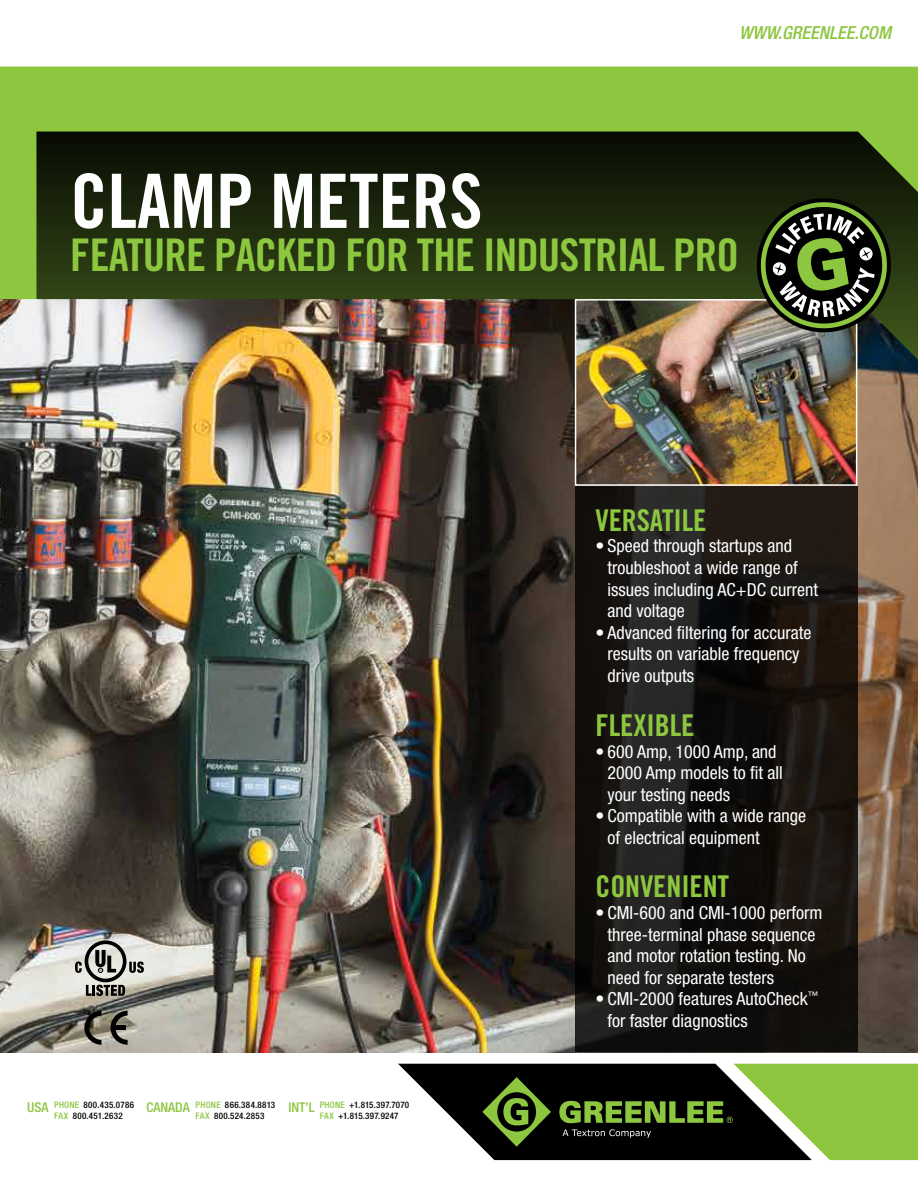
<style>
.page{position:relative;width:918px;height:1188px;background:#fff}
.page>*{position:absolute;margin:0;border:0;box-sizing:border-box;transform-origin:0 0}
.Flyer_Header{font:75px "Trade Gothic LT Std Bd Cn 20";color:#fff}
.Flyer_Subhead{font:45px "Trade Gothic LT Std Bd Cn 20";letter-spacing:-.02em;color:#8dc63f}
.Body_-_Larger_Header{font:30px "Trade Gothic LT Std Bd Cn 20";letter-spacing:-.005em;color:#8dc63f}
.bullet_point{font:condensed 18px/21.6px "Helvetica Neue LT Std";color:#fff}
.t1{font:italic 500 condensed 18px "Helvetica Neue LT Std";color:#8dc63f}
.t2{font:500 condensed 13.5px "Helvetica Neue LT Std";color:#8dc63f}
.t3{font:500 condensed 9px "Helvetica Neue LT Std";letter-spacing:.03em;color:#000}
.s1{color:#8dc63f}
</style>
<div class="page">
<img style="left:0;top:359px;width:918px;height:694px">
<svg style="left:575px;top:486px;width:282px;height:566px;background:#181513"></svg>
<div style="left:0;top:67px;width:918px;height:292px;background:#8dc63f"></div>
<svg style="left:36px;top:132px;width:882px;height:242px;background:#373c23"></svg>
<svg style="left:398px;top:1064px;width:520px;height:96px;background:#516437"></svg>
<svg style="left:84px;top:1011px;width:18px;height:34px"></svg>
<svg style="left:111px;top:1011px;width:17px;height:34px"></svg>
<div style="left:113px;top:1025px;width:13px;height:5px;background:#000"></div>
<img style="left:578px;top:302px;width:276px;height:181px">
<div style="left:575px;top:299px;width:282px;height:187px;border:2px solid #fff"></div>
<svg style="left:75px;top:940px;width:69px;height:56px;background:#a0a09a"></svg>
<svg style="left:752px;top:193px;width:144px;height:145px;background:#414d30"></svg>
<p class="t1" style="left:739px;top:22px;width:153px">WWW.GREENLEE.COM</p>
<p class="Flyer_Header" style="left:70px;top:156px;width:414px">CLAMP METERS</p>
<p class="Flyer_Subhead" style="left:70px;top:228px;width:670px">FEATURE PACKED FOR THE INDUSTRIAL PRO</p>
<p class="t2" style="left:27px;top:1099px;width:23px">USA</p>
<p class="t2" style="left:146px;top:1099px;width:45px">CANADA</p>
<p class="t2" style="left:289px;top:1099px;width:28px">INT’L</p>
<p class="t3" style="left:54px;top:1110px;width:70px"><span class="s1">FAX</span> 800.451.2632</p>
<p class="t3" style="left:196px;top:1110px;width:70px"><span class="s1">FAX</span> 800.524.2853</p>
<p class="t3" style="left:320px;top:1110px;width:80px"><span class="s1">FAX</span> +1.815.397.9247</p>
<p class="t3" style="left:54px;top:1100px;width:81px"><span class="s1">PHONE</span> 800.435.0786</p>
<p class="t3" style="left:196px;top:1100px;width:81px"><span class="s1">PHONE</span> 866.384.8813</p>
<p class="t3" style="left:320px;top:1100px;width:91px"><span class="s1">PHONE</span> +1.815.397.7070</p>
<p class="Body_-_Larger_Header" style="left:596px;top:502px;width:112px">VERSATILE</p>
<p class="bullet_point" style="left:608px;top:535px;width:212px;text-indent:-12px">• Speed through startups and troubleshoot a wide range of issues including AC+DC current and voltage</p>
<p class="bullet_point" style="left:608px;top:622px;width:206px;text-indent:-12px">• Advanced filtering for accurate results on variable frequency drive outputs</p>
<p class="Body_-_Larger_Header" style="left:596px;top:707px;width:100px">FLEXIBLE</p>
<p class="bullet_point" style="left:608px;top:740px;width:177px;text-indent:-12px">• 600 Amp, 1000 Amp, and<br>2000 Amp models to fit all your testing needs</p>
<p class="bullet_point" style="left:608px;top:805px;width:200px;text-indent:-12px">• Compatible with a wide range of electrical equipment</p>
<p class="Body_-_Larger_Header" style="left:596px;top:868px;width:135px">CONVENIENT</p>
<p class="bullet_point" style="left:608px;top:902px;width:216px;text-indent:-12px">• CMI-600 and CMI-1000 perform three-terminal phase sequence and motor rotation testing. No need for separate testers</p>
<p class="bullet_point" style="left:608px;top:988px;width:212px;text-indent:-12px">• CMI-2000 features AutoCheck<sup>™ </sup>for faster diagnostics</p>
</div>
